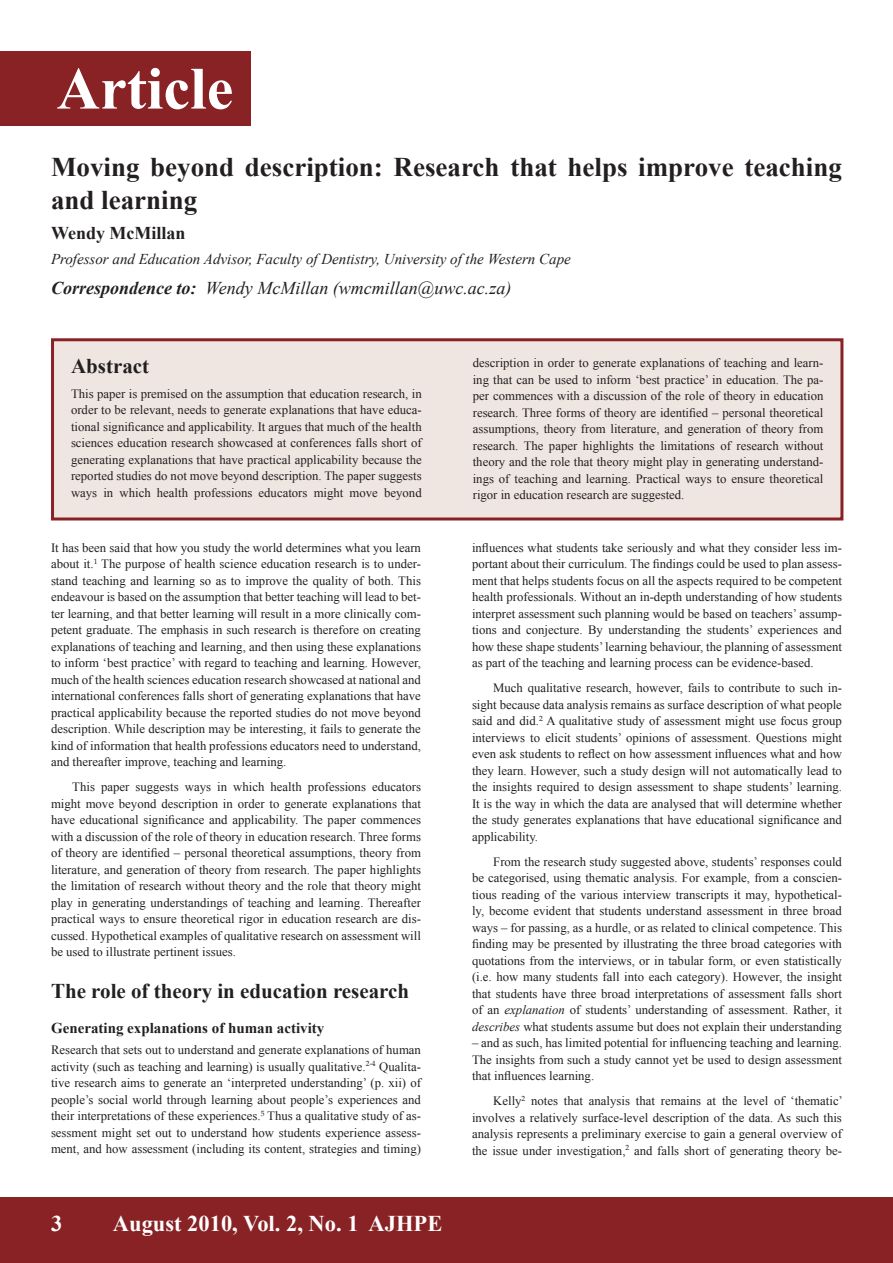
<style>
.page{position:relative;width:893px;height:1263px;background:#fff}
.page>*{position:absolute;margin:0;border:0;box-sizing:border-box;transform-origin:0 0}
.t1{font:700 60px "Times New Roman";color:#fff}
.A_HEAD{font:700 27px/32.4px "Times New Roman";color:#231f20}
.t2{font:700 22.5px "Times New Roman";color:#fff}
.B_HEAD{font:700 21px "Times New Roman";color:#231f20}
.CORRESPONDENCE{font:italic 18px "Times New Roman";color:#231f20}
.AUTHORS_NAME{font:700 18px "Times New Roman";color:#231f20}
.AUTHORS_DETAILS{font:italic 15px "Times New Roman";color:#231f20}
.C_HEAD{font:700 15px "Times New Roman";color:#231f20}
.BODY_COPY{font:12.75px/16.5px "Times New Roman";color:#231f20;text-align:justify}
.BODY_COPY_INDENT{font:12.75px/16.5px "Times New Roman";color:#231f20;text-align:justify}
.s1{font-weight:700}
.s2{font-style:italic}
</style>
<div class="page">
<div style="left:0;top:1197px;width:893px;height:66px;background:#892225"></div>
<div style="left:0;top:51px;width:251px;height:74px;background:#892225"></div>
<div style="left:53px;top:340px;width:789px;height:179px;background:#f0e6e1"></div>
<div style="left:51px;top:338px;width:792px;height:182px;border:3px solid #892225"></div>
<p class="t1" style="left:57px;top:47px;width:178px">Article</p>
<p class="A_HEAD" style="left:51px;top:150px;width:792px">Moving beyond description: Research that helps improve teaching and learning</p>
<p class="AUTHORS_NAME" style="left:51px;top:220px;width:136px">Wendy McMillan</p>
<p class="AUTHORS_DETAILS" style="left:51px;top:248px;width:521px">Professor and Education Advisor, Faculty of Dentistry, University of the Western Cape</p>
<p class="CORRESPONDENCE" style="left:51px;top:275px;width:462px"><span class="s1">Correspondence to:</span> Wendy McMillan (wmcmillan@uwc.ac.za)</p>
<p class="B_HEAD" style="left:71px;top:351px;width:80px">Abstract</p>
<p class="BODY_COPY" style="left:71px;top:385px;width:352px">This paper is premised on the assumption that education research, in order to be relevant, needs to generate explanations that have educa&shy;tional significance and applicability. It argues that much of the health sciences education research showcased at conferences falls short of generating explanations that have practical applicability because the reported studies do not move beyond description. The paper suggests ways in which health professions educators might move beyond</p>
<p class="BODY_COPY" style="left:51px;top:539px;width:371px">It has been said that how you study the world determines what you learn about it.<sup>1</sup> The purpose of health science education research is to under&shy;stand teaching and learning so as to improve the quality of both. This endeavour is based on the assumption that better teaching will lead to bet&shy;ter learning, and that better learning will result in a more clinically com&shy;petent graduate. The emphasis in such research is therefore on creating explanations of teaching and learning, and then using these explanations to inform ‘best practice’ with regard to teaching and learning. However, much of the health sciences education research showcased at national and international conferences falls short of generating explanations that have practical applicability because the reported studies do not move beyond description. While description may be interesting, it fails to generate the kind of information that health professions educators need to understand, and thereafter improve, teaching and learning.</p>
<p class="BODY_COPY_INDENT" style="left:51px;top:778px;width:371px;text-indent:21px">This paper suggests ways in which health professions educators might move beyond description in order to generate explanations that have educational significance and applicability. The paper commences with a discussion of the role of theory in education research. Three forms of theory are identified – personal theoretical assumptions, theory from literature, and generation of theory from research. The paper highlights the limitation of research without theory and the role that theory might play in generating understandings of teaching and learning. Thereafter practical ways to ensure theoretical rigor in education research are dis&shy;cussed. Hypothetical examples of qualitative research on assessment will be used to illustrate pertinent issues.</p>
<p class="B_HEAD" style="left:51px;top:977px;width:360px">The role of theory in education research</p>
<p class="C_HEAD" style="left:51px;top:1018px;width:275px">Generating explanations of human activity</p>
<p class="BODY_COPY" style="left:51px;top:1041px;width:371px">Research that sets out to understand and generate explanations of human activity (such as teaching and learning) is usually qualitative.<sup>2-4</sup> Qualita&shy;tive research aims to generate an ‘interpreted understanding’ (p. xii) of people’s social world through learning about people’s experiences and their interpretations of these experiences.<sup>5</sup> Thus a qualitative study of as&shy;sessment might set out to understand how students experience assess&shy;ment, and how assessment (including its content, strategies and timing)</p>
<p class="t2" style="left:51px;top:1208px;width:13px">3</p>
<p class="t2" style="left:113px;top:1208px;width:331px">August 2010, Vol. 2, No. 1 AJHPE</p>
<p class="BODY_COPY" style="left:473px;top:354px;width:352px">description in order to generate explanations of teaching and learn&shy;ing that can be used to inform ‘best practice’ in education. The pa&shy;per commences with a discussion of the role of theory in education research. Three forms of theory are identified – personal theoretical assumptions, theory from literature, and generation of theory from research. The paper highlights the limitations of research without theory and the role that theory might play in generating understand&shy;ings of teaching and learning. Practical ways to ensure theoretical rigor in education research are suggested.</p>
<p class="BODY_COPY" style="left:472px;top:539px;width:371px">influences what students take seriously and what they consider less im&shy;portant about their curriculum. The findings could be used to plan assess&shy;ment that helps students focus on all the aspects required to be competent health professionals. Without an in-depth understanding of how students interpret assessment such planning would be based on teachers’ assump&shy;tions and conjecture. By understanding the students’ experiences and how these shape students’ learning behaviour, the planning of assessment as part of the teaching and learning process can be evidence-based.</p>
<p class="BODY_COPY_INDENT" style="left:472px;top:679px;width:371px;text-indent:21px">Much qualitative research, however, fails to contribute to such in&shy;sight because data analysis remains as surface description of what people said and did.<sup>2</sup> A qualitative study of assessment might use focus group interviews to elicit students’ opinions of assessment. Questions might even ask students to reflect on how assessment influences what and how they learn. However, such a study design will not automatically lead to the insights required to design assessment to shape students’ learning.<br>It is the way in which the data are analysed that will determine whether the study generates explanations that have educational significance and applicability.</p>
<p class="BODY_COPY_INDENT" style="left:472px;top:853px;width:371px;text-indent:21px">From the research study suggested above, students’ responses could be categorised, using thematic analysis. For example, from a conscien&shy;tious reading of the various interview transcripts it may, hypothetical&shy;ly, become evident that students understand assessment in three broad ways – for passing, as a hurdle, or as related to clinical competence. This finding may be presented by illustrating the three broad categories with quotations from the interviews, or in tabular form, or even statistically (i.e. how many students fall into each category). However, the insight that students have three broad interpretations of assessment falls short of an <span class="s2">explanation</span> of students’ understanding of assessment. Rather, it <span class="s2">describes</span> what students assume but does not explain their understanding</p>
<p class="BODY_COPY_INDENT" style="left:472px;top:1034px;width:371px">– and as such, has limited potential for influencing teaching and learning.<br>The insights from such a study cannot yet be used to design assessment that influences learning.</p>
<p class="BODY_COPY_INDENT" style="left:472px;top:1092px;width:372px;text-indent:21px">Kelly<sup>2</sup> notes that analysis that remains at the level of ‘thematic’ involves a relatively surface-level description of the data. As such this analysis represents a preliminary exercise to gain a general overview of the issue under investigation,<sup>2</sup> and falls short of generating theory be-</p>
</div>
